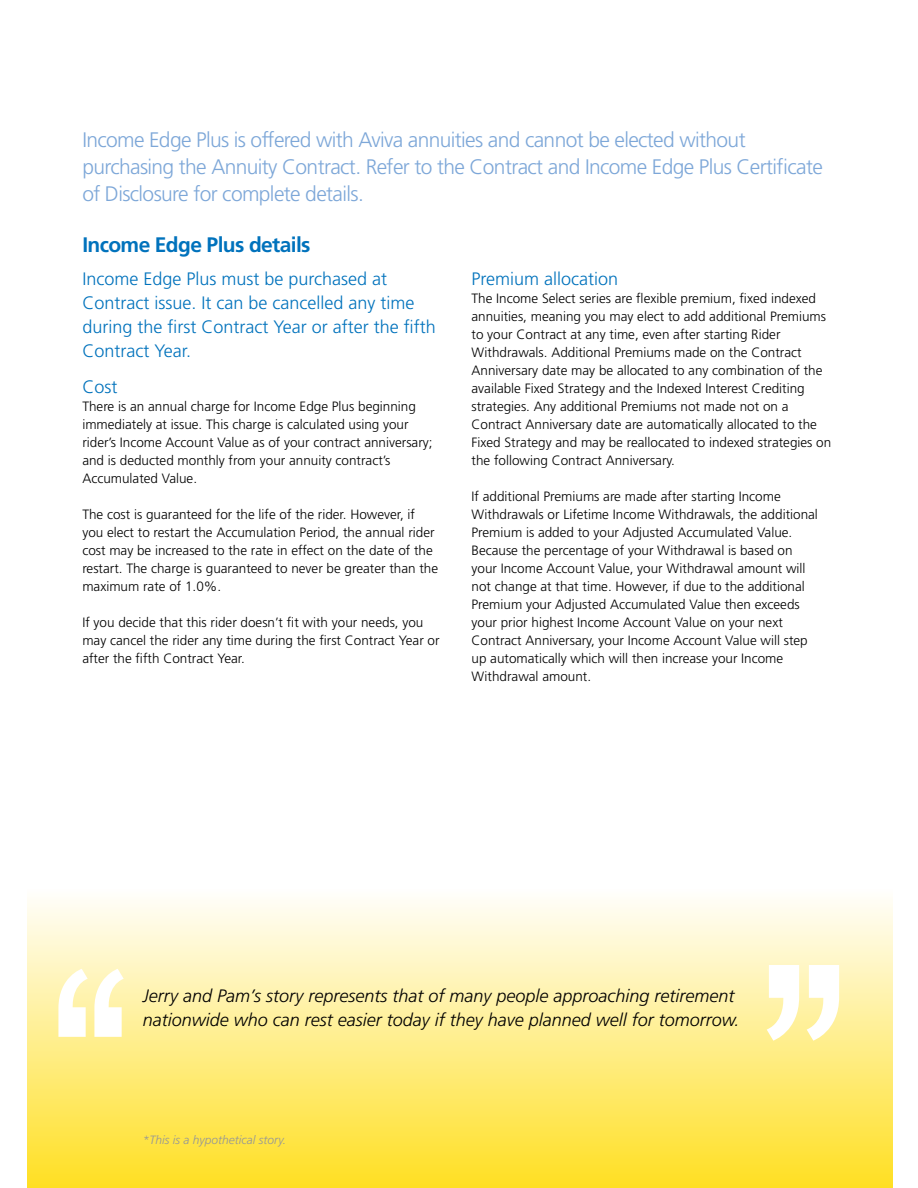
<style>
.page{position:relative;width:918px;height:1188px;background:#fff}
.page>*{position:absolute;margin:0;border:0;box-sizing:border-box;transform-origin:0 0}
.t1{font:300 21px/27px "Frutiger LT Std";letter-spacing:-.03em;color:#7da7d8}
.t2{font:700 21px "Frutiger LT Std";letter-spacing:-.03em;color:#0072bc}
.t3{font:300 18px/24px "Frutiger LT Std";color:#0072bc}
.t4{font:italic 300 18px/24px "Frutiger LT Std";color:#000}
.t5{font:300 13.5px/18px "Frutiger LT Std";color:#000}
.t6{font:italic 300 12px "Frutiger LT Std";color:#939598}
</style>
<div class="page">
<div style="left:27px;top:889px;width:865px;height:299px;background:linear-gradient(to bottom,#fffefd,#ffdf22)"></div>
<svg style="left:58px;top:969px;width:30px;height:68px"></svg>
<svg style="left:94px;top:969px;width:30px;height:68px"></svg>
<svg style="left:807px;top:965px;width:32px;height:76px"></svg>
<svg style="left:767px;top:965px;width:32px;height:76px"></svg>
<h1 class="t1" style="left:82px;top:126px;width:742px">Income Edge Plus is offered with Aviva annuities and cannot be elected without purchasing the Annuity Contract. Refer to the Contract and Income Edge Plus Certificate of Disclosure for complete details.</h1>
<h1 class="t2" style="left:82px;top:232px;width:230px">Income Edge Plus details</h1>
<h2 class="t3" style="left:82px;top:267px;width:355px">Income Edge Plus must be purchased at Contract issue. It can be cancelled any time during the first Contract Year or after the fifth Contract Year.</h2>
<h2 class="t3" style="left:82px;top:375px;width:37px">Cost</h2>
<p class="t5" style="left:82px;top:398px;width:352px">There is an annual charge for Income Edge Plus beginning immediately at issue. This charge is calculated using your rider’s Income Account Value as of your contract anniversary; and is deducted monthly from your annuity contract’s Accumulated Value.</p>
<p class="t5" style="left:82px;top:506px;width:357px">The cost is guaranteed for the life of the rider. However, if you elect to restart the Accumulation Period, the annual rider cost may be increased to the rate in effect on the date of the restart. The charge is guaranteed to never be greater than the maximum rate of 1.0%.</p>
<p class="t5" style="left:82px;top:614px;width:359px">If you decide that this rider doesn’t fit with your needs, you may cancel the rider any time during the first Contract Year or after the fifth Contract Year.</p>
<h2 class="t3" style="left:472px;top:267px;width:148px">Premium allocation</h2>
<p class="t5" style="left:472px;top:290px;width:361px">The Income Select series are flexible premium, fixed indexed annuities, meaning you may elect to add additional Premiums to your Contract at any time, even after starting Rider Withdrawals. Additional Premiums made on the Contract Anniversary date may be allocated to any combination of the available Fixed Strategy and the Indexed Interest Crediting strategies. Any additional Premiums not made not on a Contract Anniversary date are automatically allocated to the Fixed Strategy and may be reallocated to indexed strategies on the following Contract Anniversary.</p>
<p class="t5" style="left:472px;top:488px;width:348px">If additional Premiums are made after starting Income Withdrawals or Lifetime Income Withdrawals, the additional Premium is added to your Adjusted Accumulated Value.<br>Because the percentage of your Withdrawal is based on your Income Account Value, your Withdrawal amount will not change at that time. However, if due to the additional Premium your Adjusted Accumulated Value then exceeds your prior highest Income Account Value on your next Contract Anniversary, your Income Account Value will step up automatically which will then increase your Income Withdrawal amount.</p>
<h2 class="t4" style="left:143px;top:984px;width:598px">Jerry and Pam’s story represents that of many people approaching retirement nationwide who can rest easier today if they have planned well for tomorrow.</h2>
<p class="t6" style="left:143px;top:1133px;width:145px">*This is a hypothetical story.</p>
</div>
